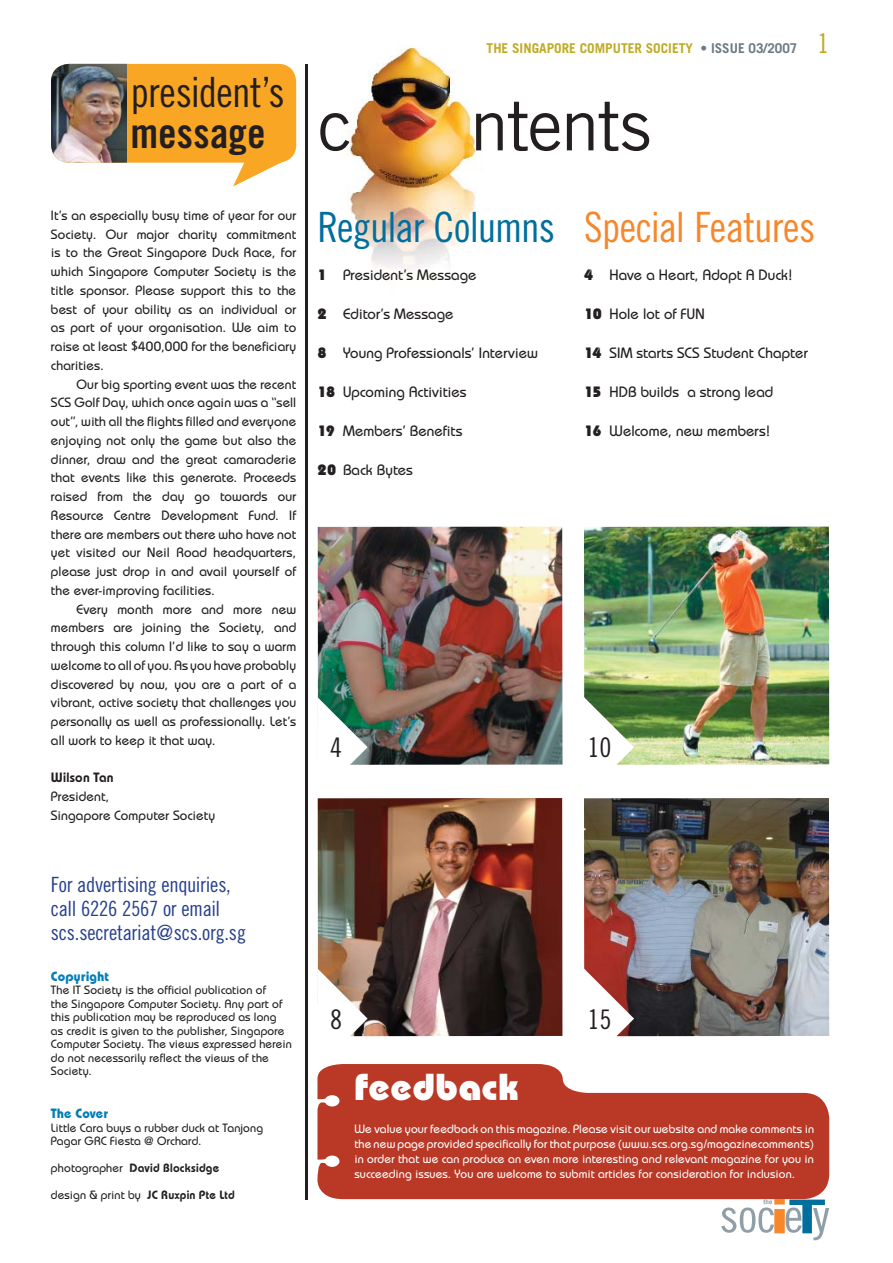
<style>
.page{position:relative;width:893px;height:1263px;background:#fff}
.page>*{position:absolute;margin:0;border:0;box-sizing:border-box;transform-origin:0 0}
.t1{font:70.35px "Trade Gothic";letter-spacing:-.035em;color:#231f20}
.t2{font:41.7px "Trade Gothic Cond Eighteen";letter-spacing:-.02em;color:#f6872b}
.t3{font:41.7px "Trade Gothic Cond Eighteen";letter-spacing:-.03em;color:#006f9e}
.t4{font:41.7px "Trade Gothic Cond Eighteen";letter-spacing:-.02em;color:#231f20}
.t5{font:41.7px "Trade Gothic Bold Cond Twenty";letter-spacing:.005em;color:#231f20}
.t6{font:800 37.5px "Bauhaus";color:#fff}
.t7{font:27px "Trade Gothic Cond Eighteen";color:#231f20}
.t8{font:21px/24px "Trade Gothic Cond Eighteen";letter-spacing:-.015em;color:#25408e}
.t9{font:500 15px "Bauhaus";letter-spacing:.01em;color:#231f20}
.t10{font:500 13.5px/18.8px "Bauhaus";letter-spacing:.01em;color:#231f20;text-align:justify}
.t11{font:700 13.5px "Trade Gothic";color:#bfab24}
.t12{font:700 13.5px "Bauhaus";letter-spacing:.015em;color:#007dba}
.t13{font:600 13.5px "Bauhaus";letter-spacing:.02em;color:#231f20}
.t14{font:500 12px/13.5px "Bauhaus";letter-spacing:.015em;color:#231f20}
.t15{font:500 12px/15px "Bauhaus";letter-spacing:.015em;color:#fff;text-align:justify}
.t16{font:600 12px "Bauhaus";letter-spacing:.02em;color:#231f20}
.s1{color:#6b7a83}
.s2{font-family:"Trade Gothic Cond Eighteen";font-weight:400;font-size:27px}
.s3{font-family:"Trade Gothic";font-size:70.35px}
.s4{font-weight:800}
.s5{font-weight:500}
.s6{font-weight:600}
</style>
<div class="page">
<svg style="left:721px;top:1199px;width:108px;height:41px"></svg>
<div style="left:51px;top:64px;width:245px;height:99px;background:#faa625;border-radius:18px"></div>
<img style="left:51px;top:64px;width:76px;height:99px">
<svg style="left:317px;top:1064px;width:512px;height:135px;background:#c15040"></svg>
<svg style="left:233px;top:160px;width:54px;height:26px"></svg>
<img style="left:346px;top:47px;width:131px;height:224px">
<img style="left:346px;top:102px;width:131px;height:7px">
<img style="left:341px;top:109px;width:144px;height:42px">
<img style="left:317px;top:527px;width:246px;height:238px">
<svg style="left:317px;top:697px;width:51px;height:68px"></svg>
<img style="left:584px;top:527px;width:245px;height:238px">
<svg style="left:584px;top:697px;width:50px;height:68px"></svg>
<div style="left:587px;top:736px;width:27px;height:25px;background:#fff"></div>
<hr style="left:306px;top:64px;width:2px;height:1135px;background:#231f20">
<img style="left:317px;top:798px;width:246px;height:238px">
<svg style="left:317px;top:969px;width:51px;height:100px"></svg>
<img style="left:584px;top:798px;width:245px;height:238px">
<svg style="left:584px;top:969px;width:50px;height:100px"></svg>
<div style="left:587px;top:1007px;width:26px;height:32px;background:#fff"></div>
<p class="t11" style="left:487px;top:43px;width:344px">THE SINGAPORE COMPUTER SOCIETY <span class="s1">• ISSUE 03/2007</span> <span class="s2">1</span></p>
<h2 class="t4" style="left:130px;top:77px;width:156px">president’s</h2>
<h2 class="t5" style="left:130px;top:118px;width:224px">message <span class="s3">c</span></h2>
<h1 class="t1" style="left:470px;top:100px;width:183px">ntents</h1>
<p class="t10" style="left:51px;top:207px;width:247px">It’s an especially busy time of year for our Society. Our major charity commitment is to the Great Singapore Duck Race, for which Singapore Computer Society is the title sponsor. Please support this to the best of your ability as an individual or as part of your organisation. We aim to raise at least $400,000 for the beneficiary charities.</p>
<p class="t10" style="left:51px;top:376px;width:247px;text-indent:26px">Our big sporting event was the recent SCS Golf Day, which once again was a “sell out”, with all the flights filled and everyone enjoying not only the game but also the dinner, draw and the great camaraderie that events like this generate. Proceeds raised from the day go towards our Resource Centre Development Fund. If there are members out there who have not yet visited our Neil Road headquarters, please just drop in and avail yourself of the ever-improving facilities.</p>
<p class="t10" style="left:51px;top:601px;width:247px;text-indent:26px">Every month more and more new members are joining the Society, and through this column I’d like to say a warm welcome to all of you. As you have probably discovered by now, you are a part of a vibrant, active society that challenges you personally as well as professionally. Let’s all work to keep it that way.</p>
<p class="t13" style="left:51px;top:773px;width:64px">Wilson Tan</p>
<p class="t10" style="left:51px;top:789px;width:166px">President,<br>Singapore Computer Society</p>
<h2 class="t3" style="left:317px;top:212px;width:239px">Regular Columns</h2>
<p class="t9" style="left:317px;top:269px;width:161px"><span class="s4">1</span> President’s Message</p>
<p class="t9" style="left:317px;top:308px;width:138px"><span class="s4">2</span> Editor’s Message</p>
<p class="t9" style="left:317px;top:347px;width:222px"><span class="s4">8</span> Young Professionals’ Interview</p>
<p class="t9" style="left:317px;top:386px;width:151px"><span class="s4">18</span> Upcoming Activities</p>
<p class="t9" style="left:317px;top:425px;width:146px"><span class="s4">19</span> Members’ Benefits</p>
<p class="t9" style="left:317px;top:464px;width:97px"><span class="s4">20</span> Back Bytes</p>
<h2 class="t2" style="left:584px;top:212px;width:233px">Special Features</h2>
<p class="t9" style="left:584px;top:269px;width:209px"><span class="s4">4</span> Have a Heart, Adopt A Duck!</p>
<p class="t9" style="left:584px;top:308px;width:122px"><span class="s4">10</span> Hole lot of FUN</p>
<p class="t9" style="left:584px;top:347px;width:225px"><span class="s4">14</span> SIM starts SCS Student Chapter</p>
<p class="t9" style="left:584px;top:386px;width:191px"><span class="s4">15</span> HDB builds a strong lead</p>
<p class="t9" style="left:584px;top:425px;width:187px"><span class="s4">16</span> Welcome, new members!</p>
<h3 class="t7" style="left:330px;top:738px;width:13px">4</h3>
<h3 class="t7" style="left:587px;top:738px;width:25px">10</h3>
<h3 class="t8" style="left:51px;top:875px;width:196px">For advertising enquiries, call 6226 2567 or email scs.secretariat@scs.org.sg</h3>
<p class="t12" style="left:51px;top:971px;width:59px">Copyright</p>
<p class="t14" style="left:51px;top:985px;width:242px">The IT Society is the official publication of<br>the Singapore Computer Society. Any part of this publication may be reproduced as long<br>as credit is given to the publisher, Singapore Computer Society. The views expressed herein do not necessarily reflect the views of the Society.</p>
<p class="t12" style="left:51px;top:1109px;width:59px">The Cover</p>
<p class="t14" style="left:51px;top:1122px;width:214px">Little Cara buys a rubber duck at Tanjong<br>Pagar GRC Fiesta @ Orchard.</p>
<p class="t16" style="left:51px;top:1164px;width:170px"><span class="s5">photographer</span> David Blocksidge</p>
<p class="t14" style="left:51px;top:1189px;width:185px">design &amp; print by <span class="s6">JC Ruxpin Pte Ltd</span></p>
<h3 class="t7" style="left:330px;top:1009px;width:13px">8</h3>
<h3 class="t7" style="left:587px;top:1009px;width:25px">15</h3>
<h3 class="t6" style="left:354px;top:1074px;width:166px">feedback</h3>
<p class="t15" style="left:354px;top:1122px;width:461px">We value your feedback on this magazine. Please visit our website and make comments in the new page provided specifically for that purpose (www.scs.org.sg/magazinecomments) in order that we can produce an even more interesting and relevant magazine for you in succeeding issues. You are welcome to submit articles for consideration for inclusion.</p>
</div>
